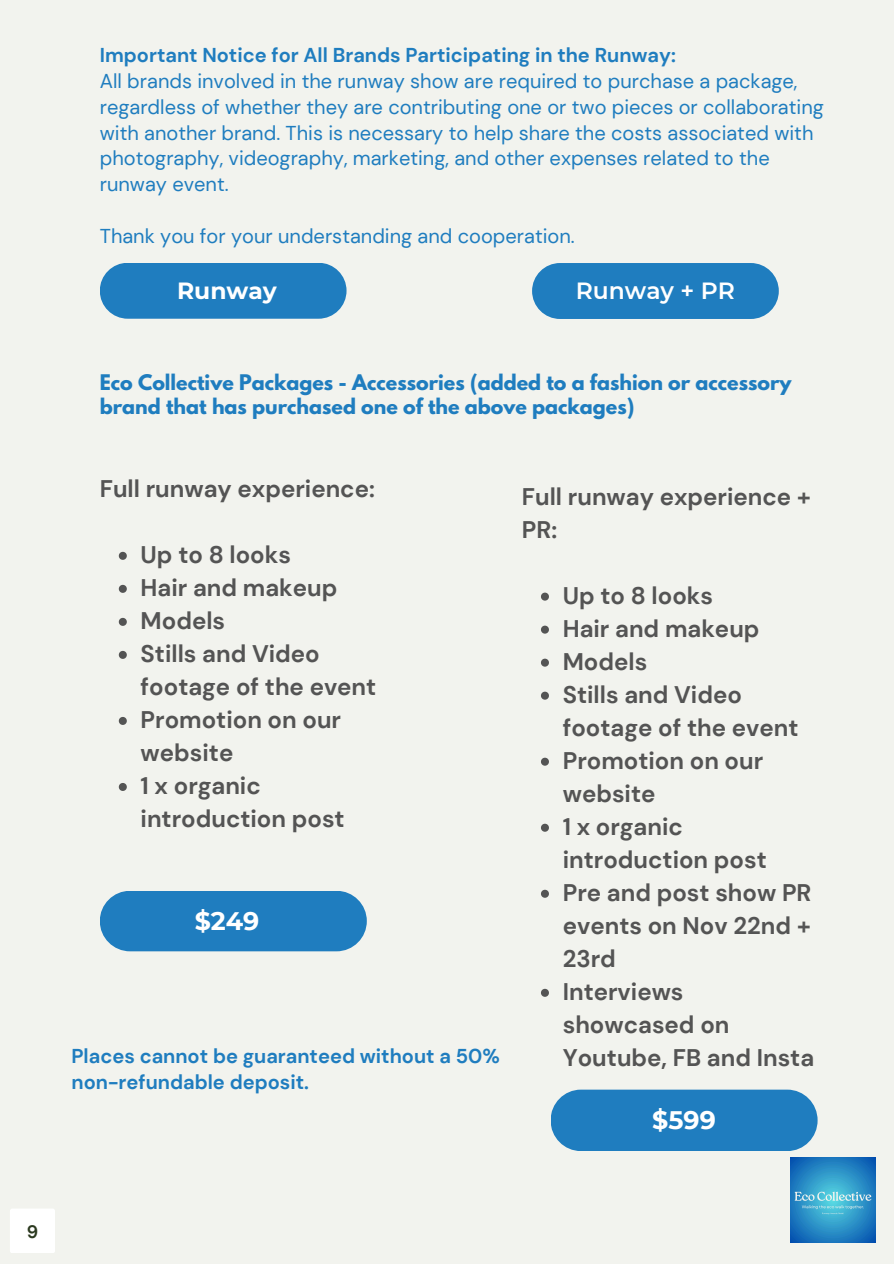
<style>
.page{position:relative;width:894px;height:1264px;background:#fff}
.page>*{position:absolute;margin:0;border:0;box-sizing:border-box;transform-origin:0 0}
.t1{font:700 25.35px "Montserrat";color:#fff}
.t2{font:700 24px/33px "DM Sans";color:#545454}
.t3{font:600 23.4px "Montserrat";color:#fff}
.t4{font:700 23.4px "Montserrat";color:#fff}
.t5{font:19.95px/25.8px "DM Sans";color:#1f7dbf}
.t6{font:700 19.95px/25.8px "DM Sans";color:#1f7dbf}
.t7{font:700 19.05px/24.5px "League Spartan";color:#1f7dbf}
.t8{font:700 18px "DM Sans";color:#2b391f}
</style>
<div class="page">
<div style="left:0;top:0;width:893px;height:1263px;background:#f2f3ee"></div>
<div style="left:100px;top:263px;width:246px;height:56px;background:#1f7dbf;border-radius:28px"></div>
<div style="left:532px;top:263px;width:246px;height:56px;background:#1f7dbf;border-radius:28px"></div>
<div style="left:100px;top:890px;width:266px;height:61px;background:#1f7dbf;border-radius:30px"></div>
<div style="left:550px;top:1089px;width:267px;height:62px;background:#1f7dbf;border-radius:30px"></div>
<div style="left:10px;top:1208px;width:45px;height:45px;background:#fff;border-radius:2px"></div>
<img style="left:790px;top:1157px;width:85px;height:85px">
<svg style="left:119px;top:552px;width:8px;height:8px"></svg>
<svg style="left:119px;top:585px;width:8px;height:8px"></svg>
<svg style="left:119px;top:618px;width:8px;height:8px"></svg>
<svg style="left:119px;top:651px;width:8px;height:8px"></svg>
<svg style="left:119px;top:717px;width:8px;height:8px"></svg>
<svg style="left:119px;top:783px;width:8px;height:8px"></svg>
<svg style="left:541px;top:592px;width:7px;height:8px"></svg>
<svg style="left:541px;top:625px;width:7px;height:8px"></svg>
<svg style="left:541px;top:658px;width:7px;height:8px"></svg>
<svg style="left:541px;top:691px;width:7px;height:8px"></svg>
<svg style="left:541px;top:757px;width:7px;height:8px"></svg>
<svg style="left:541px;top:823px;width:7px;height:8px"></svg>
<svg style="left:541px;top:889px;width:7px;height:8px"></svg>
<svg style="left:541px;top:988px;width:7px;height:8px"></svg>
<p class="t6" style="left:100px;top:42px;width:577px">Important Notice for All Brands Participating in the Runway:</p>
<p class="t5" style="left:100px;top:68px;width:725px">All brands involved in the runway show are required to purchase a package, regardless of whether they are contributing one or two pieces or collaborating with another brand. This is necessary to help share the costs associated with photography, videography, marketing, and other expenses related to the runway event.</p>
<p class="t5" style="left:100px;top:223px;width:476px">Thank you for your understanding and cooperation.</p>
<p class="t4" style="left:177px;top:276px;width:101px">Runway</p>
<p class="t3" style="left:575px;top:276px;width:161px">Runway + PR</p>
<p class="t7" style="left:100px;top:372px;width:693px">Eco Collective Packages - Accessories (added to a fashion or accessory brand that has purchased one of the above packages)</p>
<h3 class="t2" style="left:100px;top:472px;width:276px">Full runway experience:</h3>
<p class="t2" style="left:141px;top:538px;width:152px">Up to 8 looks</p>
<h1 class="t2" style="left:141px;top:571px;width:198px">Hair and makeup</h1>
<p class="t2" style="left:141px;top:604px;width:86px">Models</p>
<p class="t2" style="left:141px;top:637px;width:237px">Stills and Video footage of the event</p>
<p class="t2" style="left:141px;top:703px;width:202px">Promotion on our website</p>
<p class="t2" style="left:141px;top:769px;width:205px">1 x organic introduction post</p>
<h1 class="t1" style="left:195px;top:905px;width:66px">$249</h1>
<h1 class="t6" style="left:71px;top:1043px;width:430px">Places cannot be guaranteed without a 50% non-refundable deposit.</h1>
<p class="t2" style="left:521px;top:480px;width:291px">Full runway experience +<br>PR:</p>
<h1 class="t2" style="left:562px;top:579px;width:152px">Up to 8 looks</h1>
<h3 class="t2" style="left:562px;top:612px;width:198px">Hair and makeup</h3>
<h1 class="t2" style="left:562px;top:645px;width:86px">Models</h1>
<p class="t2" style="left:562px;top:678px;width:237px">Stills and Video footage of the event</p>
<p class="t2" style="left:562px;top:744px;width:202px">Promotion on our website</p>
<p class="t2" style="left:562px;top:810px;width:205px">1 x organic introduction post</p>
<p class="t2" style="left:562px;top:876px;width:250px;text-align:justify">Pre and post show PR events on Nov 22nd + 23rd</p>
<p class="t2" style="left:562px;top:975px;width:253px">Interviews showcased on<br>Youtube, FB and Insta</p>
<h1 class="t1" style="left:652px;top:1104px;width:65px">$599</h1>
<p class="t8" style="left:27px;top:1219px;width:13px">9</p>
</div>
